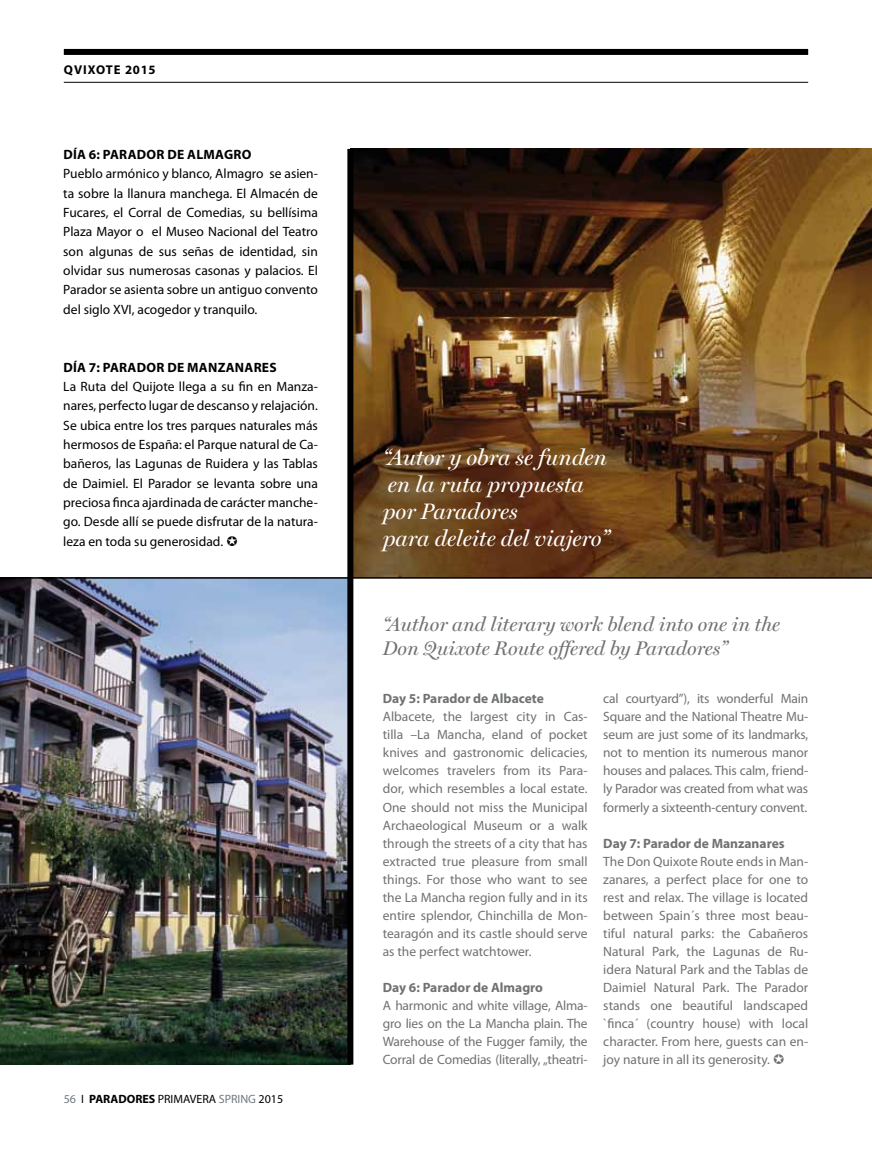
<style>
.page{position:relative;width:872px;height:1149px;background:#fff}
.page>*{position:absolute;margin:0;border:0;box-sizing:border-box;transform-origin:0 0}
.t1{font:italic 22.5px/27px "Miller Display";color:#fff}
.t2{font:italic 19.8px/23.7px "Miller Display";color:#707172}
.t3{font:13.5px/18px "Myriad Pro";letter-spacing:-.015em;color:#707172;text-align:justify}
.t4{font:13.5px/19.4px "Myriad Pro";color:#000;text-align:justify}
.t5{font:700 13.5px "Myriad Pro";color:#707172}
.t6{font:700 13.5px "Myriad Pro";letter-spacing:.02em;color:#000}
.t7{font:700 12.75px "Myriad Pro";letter-spacing:.075em;color:#000}
.t8{font:700 12px "Myriad Pro";color:#000}
.t9{font:12px "Myriad Pro";color:#72797e}
.t10{font:12px "Myriad Pro";color:#000}
.s1{font-weight:400;color:#72797e}
.s2{font-weight:400}
.s3{color:#000}
</style>
<div class="page">
<div style="left:64px;top:49px;width:744px;height:6px;background:#000"></div>
<hr style="left:64px;top:82px;width:744px;height:1px;background:#000">
<img style="left:0;top:578px;width:347px;height:486px">
<img style="left:353px;top:149px;width:519px;height:428px">
<div style="left:347px;top:149px;width:6px;height:915px;background:#000"></div>
<hr style="left:0;top:577px;width:872px;height:1px;background:#000">
<p class="t7" style="left:64px;top:62px;width:93px">Qvixote 2015</p>
<p class="t6" style="left:63px;top:146px;width:189px">Día 6: Parador de Almagro</p>
<p class="t4" style="left:63px;top:164px;width:256px">Pueblo armónico y blanco, Almagro se asien&shy;ta sobre la llanura manchega. El Almacén de Fucares, el Corral de Comedias, su bellísima Plaza Mayor o el Museo Nacional del Teatro son algunas de sus señas de identidad, sin olvidar sus numerosas casonas y palacios. El Parador se asienta sobre un antiguo convento del siglo XVI, acogedor y tranquilo.</p>
<p class="t6" style="left:63px;top:358px;width:215px">Día 7: Parador de Manzanares</p>
<p class="t4" style="left:63px;top:377px;width:256px">La Ruta del Quijote llega a su fin en Manza&shy;nares, perfecto lugar de descanso y relajación.<br>Se ubica entre los tres parques naturales más hermosos de España: el Parque natural de Ca&shy;bañeros, las Lagunas de Ruidera y las Tablas de Daimiel. El Parador se levanta sobre una preciosa finca ajardinada de carácter manche&shy;go. Desde allí se puede disfrutar de la natura&shy;leza en toda su generosidad.</p>
<p class="t8" style="left:64px;top:1090px;width:71px"><span class="s1">56</span> <span class="s2">Ι</span> PARADORES</p>
<p class="t10" style="left:158px;top:1091px;width:46px">PRI MAVERA</p>
<p class="t9" style="left:219px;top:1091px;width:66px">SPRING <span class="s3">2015</span></p>
<h1 class="t1" style="left:383px;top:443px;width:228px">“Autor y obra se funden en la ruta propuesta por Paradores<br>para deleite del viajero”</h1>
<h2 class="t2" style="left:383px;top:612px;width:399px">“Author and literary work blend into one in the<br>Don Quixote Route offered by Paradores”</h2>
<p class="t5" style="left:383px;top:689px;width:163px">Day 5: Parador de Albacete</p>
<p class="t3" style="left:383px;top:708px;width:206px">Albacete, the largest city in Cas&shy;tilla –La Mancha, eland of pocket knives and gastronomic delicacies, welcomes travelers from its Para&shy;dor, which resembles a local estate.<br>One should not miss the Municipal Archaeological Museum or a walk through the streets of a city that has extracted true pleasure from small things. For those who want to see the La Mancha region fully and in its entire splendor, Chinchilla de Mon&shy;tearagón and its castle should serve as the perfect watchtower.</p>
<p class="t5" style="left:383px;top:977px;width:162px">Day 6: Parador de Almagro</p>
<p class="t3" style="left:383px;top:996px;width:206px">A harmonic and white village, Alma&shy;gro lies on the La Mancha plain. The Warehouse of the Fugger family, the Corral de Comedias (literally, „theatri-</p>
<p class="t3" style="left:603px;top:690px;width:206px">cal courtyard”), its wonderful Main Square and the National Theatre Mu&shy;seum are just some of its landmarks, not to mention its numerous manor houses and palaces. This calm, friend&shy;ly Parador was created from what was formerly a sixteenth-century convent.</p>
<p class="t5" style="left:603px;top:833px;width:183px">Day 7: Parador de Manzanares</p>
<p class="t3" style="left:603px;top:852px;width:206px">The Don Quixote Route ends in Man&shy;zanares, a perfect place for one to rest and relax. The village is located between Spain´s three most beau&shy;tiful natural parks: the Cabañeros Natural Park, the Lagunas de Ru&shy;idera Natural Park and the Tablas de Daimiel Natural Park. The Parador stands one beautiful landscaped `finca´ (country house) with local character. From here, guests can en&shy;joy nature in all its generosity.</p>
</div>
